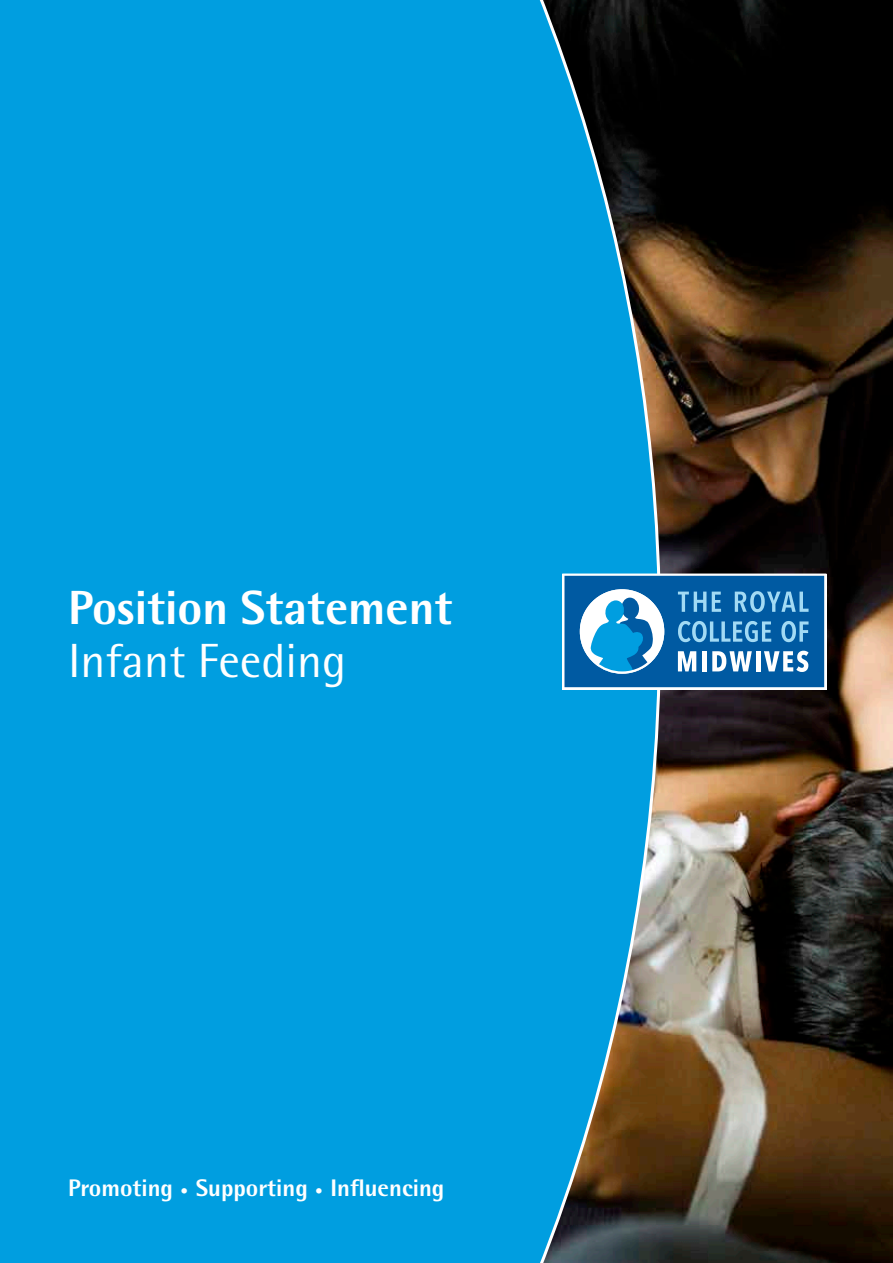
<style>
.page{position:relative;width:893px;height:1263px;background:#009ee0}
.page>*{position:absolute;margin:0;border:0;box-sizing:border-box;transform-origin:0 0}
.t1{font:800 48px "Rotis Semi Sans";color:#fff}
.t2{font:48px "Rotis Semi Sans";color:#fff}
.t3{font:800 24px "Rotis Semi Sans";color:#fff}
.s1{font-size:15px}
</style>
<div class="page">
<img style="left:539px;top:0;width:354px;height:1263px">
<svg style="left:562px;top:573px;width:264px;height:116px"></svg>
<h1 class="t1" style="left:68px;top:577px;width:386px">Position Statement</h1>
<h1 class="t2" style="left:68px;top:632px;width:280px">Infant Feeding</h1>
<p class="t3" style="left:68px;top:1172px;width:378px">Promoting <span class="s1">•</span> Supporting <span class="s1">•</span> Influencing</p>
</div>
